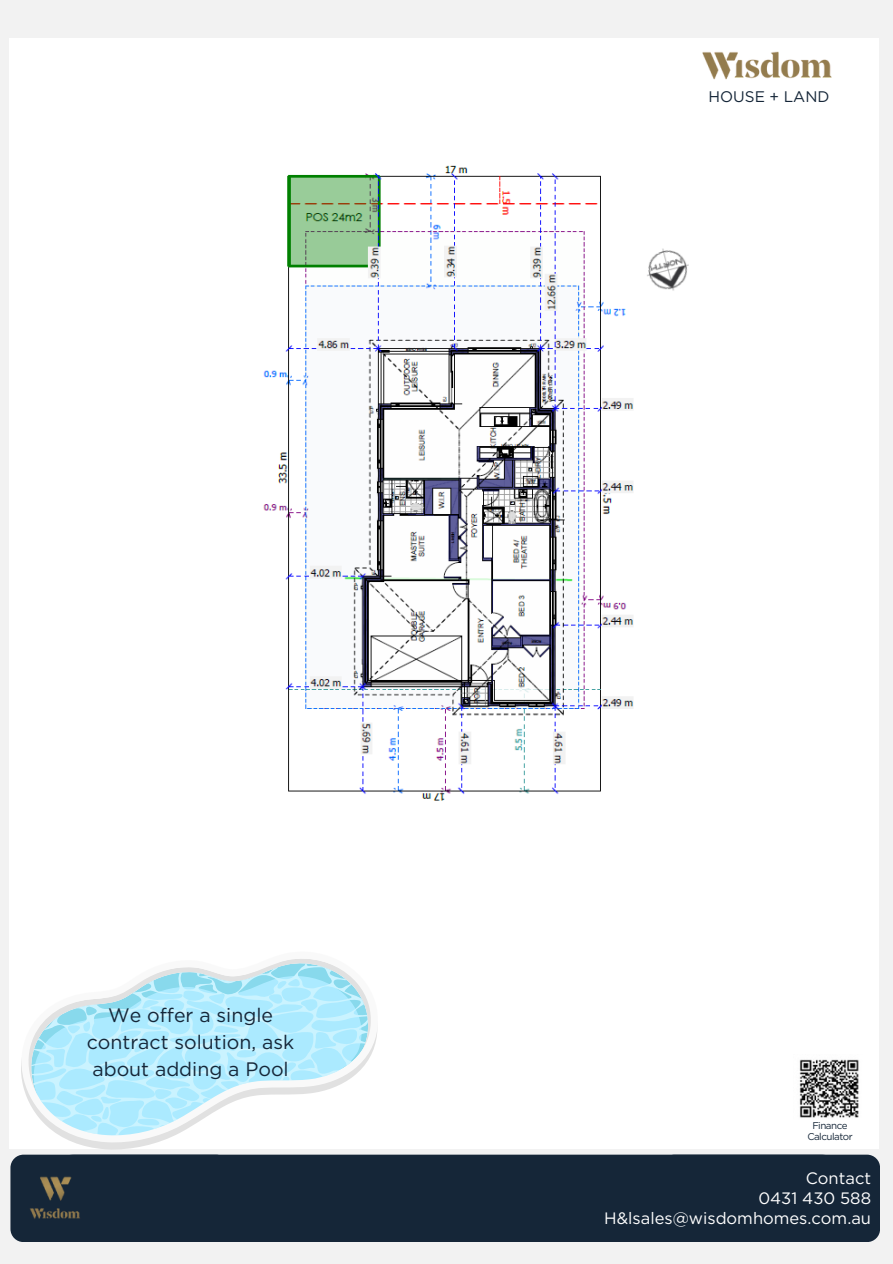
<style>
.page{position:relative;width:893px;height:1264px;background:#fff}
.page>*{position:absolute;margin:0;border:0;box-sizing:border-box;transform-origin:0 0}
.t1{font:19.5px/27px "Gotham";color:#152638;text-align:center}
.t2{font:16.5px/20.2px "Gotham";color:#fff;text-align:right}
.t3{font:15.3px "Gotham";color:#152638}
.t4{font:9.75px "Gotham";letter-spacing:-.05em;color:#152638}
</style>
<div class="page">
<div style="left:0;top:0;width:892px;height:1263px;background:#f2f2f2"></div>
<div style="left:10px;top:39px;width:868px;height:1109px;background:#fff"></div>
<img style="left:702px;top:51px;width:130px;height:29px">
<div style="left:219px;top:1154px;width:452px;height:87px;background:#152638"></div>
<div style="left:661px;top:1154px;width:218px;height:87px;background:#152638;border-radius:13px"></div>
<div style="left:10px;top:1154px;width:219px;height:87px;background:#152638;border-radius:13px"></div>
<img style="left:30px;top:1176px;width:50px;height:43px">
<img style="left:799px;top:1059px;width:60px;height:59px">
<svg style="left:21px;top:1142px;width:357px;height:7px"></svg>
<svg style="left:21px;top:959px;width:356px;height:183px"></svg>
<img style="left:263px;top:165px;width:426px;height:636px">
<p class="t3" style="left:708px;top:88px;width:122px">HOUSE + LAND</p>
<p class="t1" style="left:87px;top:1001px;width:209px">We offer a single contract solution, ask about adding a Pool</p>
<p class="t4" style="left:812px;top:1119px;width:37px">Finance</p>
<p class="t4" style="left:807px;top:1130px;width:47px">Calculator</p>
<p class="t2" style="left:758px;top:1167px;width:114px">Contact<br>0431 430 588</p>
<h2 class="t2" style="left:604px;top:1208px;width:268px">H&amp;lsales@wisdomhomes.com.au</h2>
</div>
